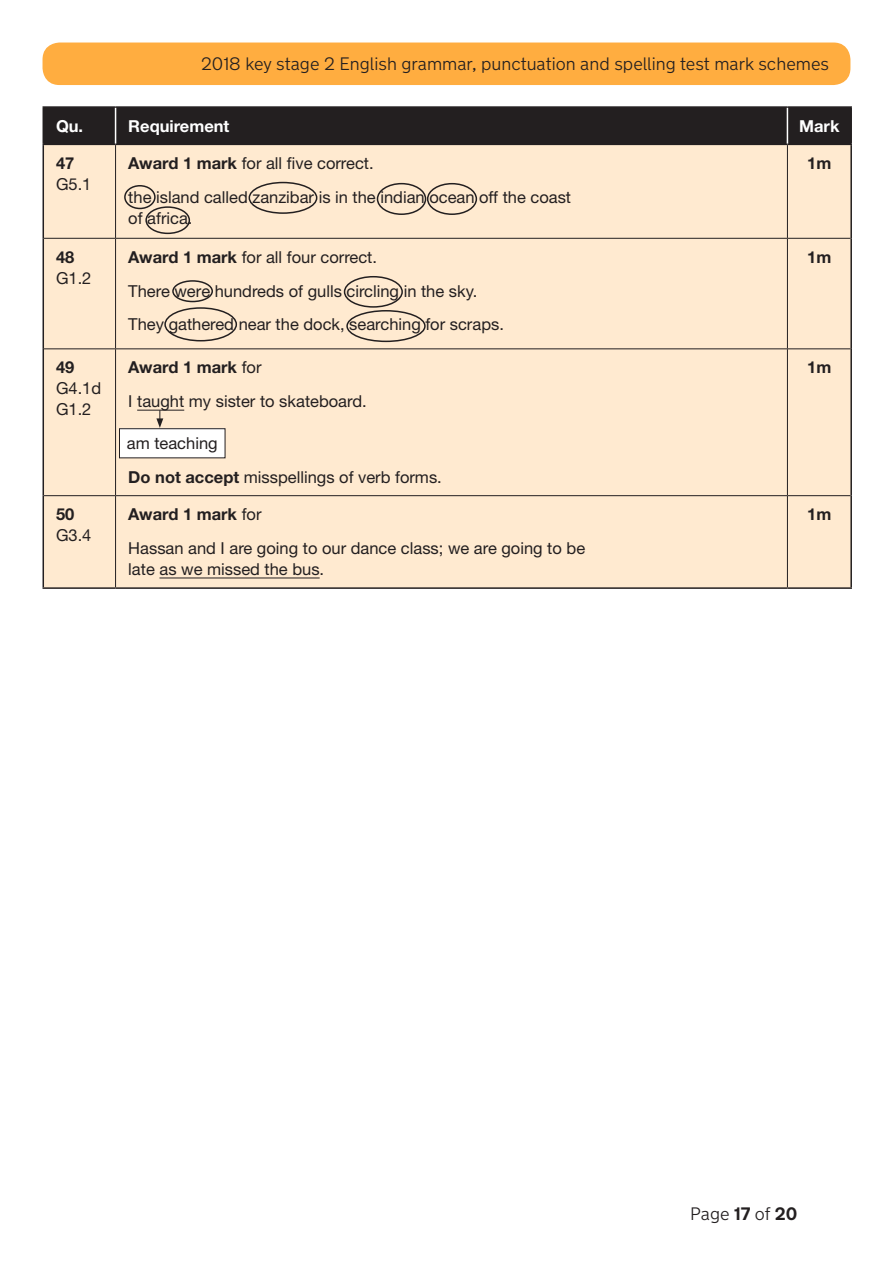
<style>
.page{position:relative;width:893px;height:1263px;background:#fff}
.page>*{position:absolute;margin:0;border:0;box-sizing:border-box;transform-origin:0 0}
.t1{font:300 18px "New Transport";color:#231f20}
.t2{font:16.5px/33.8px "Helvetica Neue LT Std";color:#231f20}
.t3{font:700 16.5px "Helvetica Neue LT Std";color:#fff}
.t4{font:700 16.5px "Helvetica Neue LT Std";color:#231f20}
.s1{font-weight:700}
</style>
<div class="page">
<div style="left:43px;top:43px;width:807px;height:42px;background:#ffad40;border-radius:17px"></div>
<div style="left:44px;top:108px;width:806px;height:36px;background:#231f20"></div>
<div style="left:44px;top:145px;width:806px;height:442px;background:#ffead0"></div>
<hr style="left:44px;top:238px;width:72px;height:1px;background:#231f20">
<hr style="left:116px;top:238px;width:671px;height:1px;background:#231f20">
<hr style="left:787px;top:238px;width:63px;height:1px;background:#231f20">
<hr style="left:44px;top:348px;width:72px;height:1px;background:#231f20">
<hr style="left:116px;top:348px;width:671px;height:1px;background:#231f20">
<hr style="left:787px;top:348px;width:63px;height:1px;background:#231f20">
<hr style="left:44px;top:495px;width:72px;height:1px;background:#231f20">
<hr style="left:116px;top:495px;width:671px;height:1px;background:#231f20">
<hr style="left:787px;top:495px;width:63px;height:1px;background:#231f20">
<hr style="left:43px;top:144px;width:73px;height:1px;background:#231f20">
<hr style="left:116px;top:144px;width:671px;height:1px;background:#231f20">
<hr style="left:787px;top:144px;width:65px;height:1px;background:#231f20">
<hr style="left:115px;top:145px;width:1px;height:93px;background:#231f20">
<hr style="left:787px;top:145px;width:1px;height:93px;background:#231f20">
<hr style="left:115px;top:239px;width:1px;height:109px;background:#231f20">
<hr style="left:787px;top:239px;width:1px;height:109px;background:#231f20">
<hr style="left:115px;top:349px;width:1px;height:146px;background:#231f20">
<hr style="left:787px;top:349px;width:1px;height:146px;background:#231f20">
<hr style="left:115px;top:496px;width:1px;height:91px;background:#231f20">
<hr style="left:787px;top:496px;width:1px;height:91px;background:#231f20">
<hr style="left:43px;top:587px;width:73px;height:2px;background:#231f20">
<hr style="left:116px;top:587px;width:671px;height:2px;background:#231f20">
<hr style="left:787px;top:587px;width:65px;height:2px;background:#231f20">
<hr style="left:43px;top:145px;width:1px;height:93px;background:#231f20">
<hr style="left:850px;top:145px;width:2px;height:93px;background:#231f20">
<hr style="left:43px;top:238px;width:1px;height:111px;background:#231f20">
<hr style="left:850px;top:238px;width:2px;height:111px;background:#231f20">
<hr style="left:43px;top:349px;width:1px;height:147px;background:#231f20">
<hr style="left:850px;top:349px;width:2px;height:147px;background:#231f20">
<hr style="left:43px;top:496px;width:1px;height:91px;background:#231f20">
<hr style="left:850px;top:496px;width:2px;height:91px;background:#231f20">
<hr style="left:43px;top:106px;width:73px;height:2px;background:#231f20">
<hr style="left:43px;top:108px;width:1px;height:36px;background:#231f20">
<hr style="left:116px;top:106px;width:671px;height:2px;background:#231f20">
<hr style="left:787px;top:106px;width:65px;height:2px;background:#231f20">
<hr style="left:850px;top:108px;width:2px;height:36px;background:#231f20">
<hr style="left:115px;top:108px;width:1px;height:36px;background:#fff">
<hr style="left:787px;top:108px;width:1px;height:36px;background:#fff">
<hr style="left:137px;top:410px;width:47px;height:1px;background:#231f20">
<hr style="left:159px;top:578px;width:161px;height:1px;background:#231f20">
<div style="left:124px;top:185px;width:32px;height:24px;border:2px solid #231f20;border-radius:50%"></div>
<div style="left:249px;top:182px;width:68px;height:32px;border:2px solid #231f20;border-radius:50%"></div>
<div style="left:377px;top:183px;width:49px;height:32px;border:2px solid #231f20;border-radius:50%"></div>
<div style="left:427px;top:183px;width:50px;height:32px;border:2px solid #231f20;border-radius:50%"></div>
<div style="left:145px;top:206px;width:45px;height:28px;border:2px solid #231f20;border-radius:50%"></div>
<div style="left:172px;top:280px;width:41px;height:22px;border:2px solid #231f20;border-radius:50%"></div>
<div style="left:344px;top:276px;width:59px;height:32px;border:2px solid #231f20;border-radius:50%"></div>
<div style="left:164px;top:307px;width:73px;height:34px;border:2px solid #231f20;border-radius:50%"></div>
<div style="left:346px;top:310px;width:80px;height:32px;border:2px solid #231f20;border-radius:50%"></div>
<div style="left:119px;top:429px;width:106px;height:29px;background:#fff"></div>
<div style="left:119px;top:428px;width:106px;height:30px;border:1px solid #231f20"></div>
<svg style="left:156px;top:410px;width:7px;height:18px"></svg>
<p class="t1" style="left:201px;top:53px;width:630px">2018 key stage 2 English grammar, punctuation and spelling test mark schemes</p>
<p class="t3" style="left:56px;top:115px;width:29px">Qu.</p>
<p class="t3" style="left:128px;top:115px;width:103px">Requirement</p>
<p class="t3" style="left:799px;top:115px;width:42px">Mark</p>
<p class="t4" style="left:56px;top:153px;width:20px">47</p>
<p class="t2" style="left:56px;top:167px;width:37px">G5.1</p>
<p class="t2" style="left:128px;top:146px;width:444px"><span class="s1">Award 1 mark</span> for all five correct.<br>the island called zanzibar is in the indian ocean off the coast</p>
<p class="t2" style="left:128px;top:201px;width:66px">of africa.</p>
<p class="t4" style="left:807px;top:153px;width:26px">1m</p>
<p class="t4" style="left:56px;top:247px;width:20px">48</p>
<p class="t2" style="left:56px;top:261px;width:37px">G1.2</p>
<p class="t2" style="left:128px;top:240px;width:377px"><span class="s1">Award 1 mark</span> for all four correct.<br>There were hundreds of gulls circling in the sky.<br>They gathered near the dock, searching for scraps.</p>
<p class="t4" style="left:807px;top:247px;width:26px">1m</p>
<p class="t4" style="left:56px;top:357px;width:20px">49</p>
<p class="t2" style="left:56px;top:378px;width:47px;line-height:21px">G4.1d<br>G1.2</p>
<p class="t2" style="left:128px;top:350px;width:240px"><span class="s1">Award 1 mark</span> for<br>I taught my sister to skateboard.</p>
<p class="t4" style="left:807px;top:357px;width:26px">1m</p>
<p class="t2" style="left:127px;top:426px;width:92px">am teaching</p>
<p class="t2" style="left:128px;top:460px;width:315px"><span class="s1">Do not accept</span> misspellings of verb forms.</p>
<p class="t4" style="left:56px;top:504px;width:20px">50</p>
<p class="t2" style="left:56px;top:518px;width:37px">G3.4</p>
<p class="t2" style="left:128px;top:497px;width:458px"><span class="s1">Award 1 mark</span> for<br>Hassan and I are going to our dance class; we are going to be</p>
<p class="t2" style="left:128px;top:552px;width:197px">late as we missed the bus.</p>
<p class="t4" style="left:807px;top:504px;width:26px">1m</p>
<p class="t1" style="left:690px;top:1203px;width:109px">Page <span class="s1">17</span> of <span class="s1">20</span></p>
</div>
